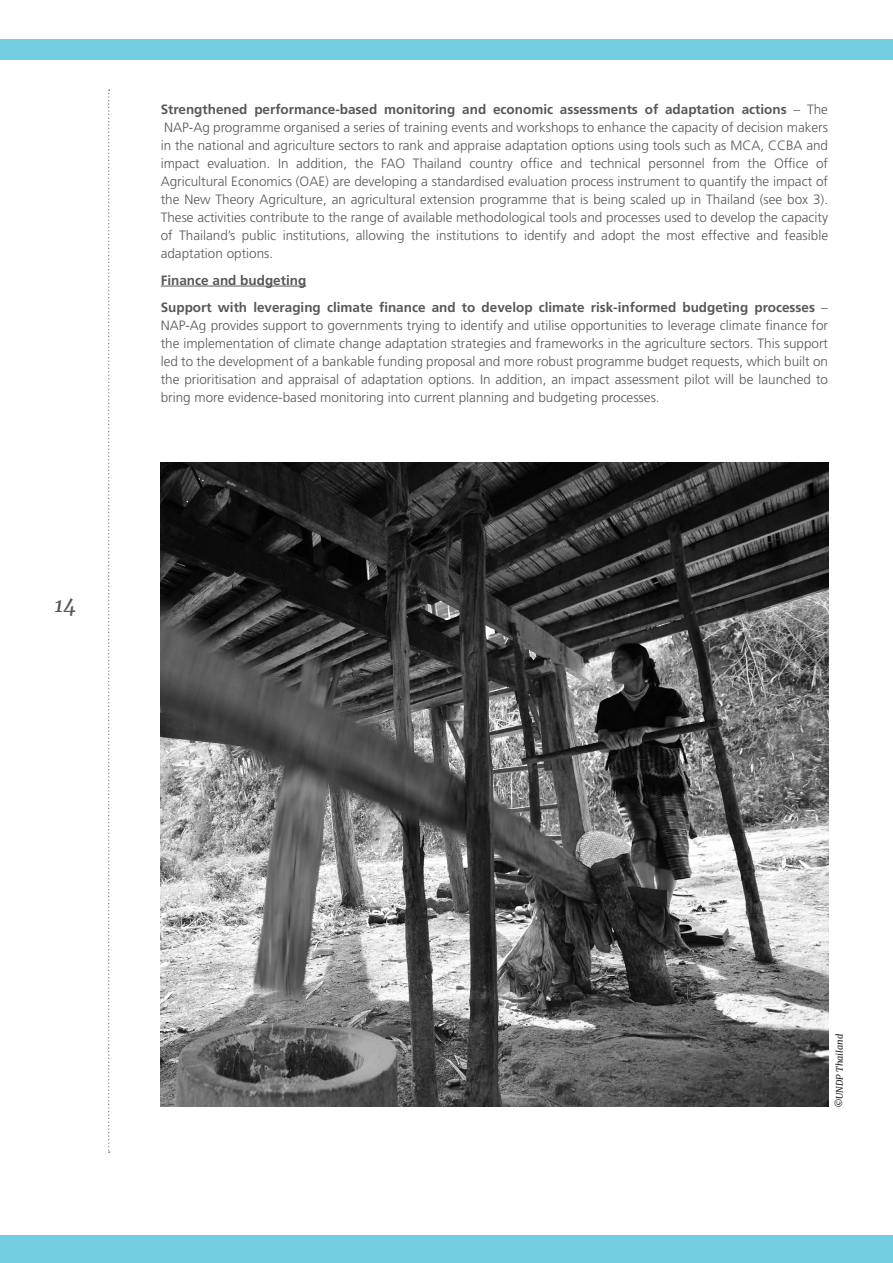
<style>
.page{position:relative;width:893px;height:1263px;background:#fff}
.page>*{position:absolute;margin:0;border:0;box-sizing:border-box;transform-origin:0 0}
.body_copy{font:italic 21px "Merriweather";color:#57585a}
.t1{font:300 13.5px/18px "Frutiger";color:#57585a;text-align:justify}
.t2{font:700 13.5px "Frutiger";color:#57585a}
.t3{font:italic 9px "Merriweather";color:#231f20}
.s1{font-weight:700}
</style>
<div class="page">
<svg style="left:108px;top:89px;width:2px;height:1064px"></svg>
<div style="left:0;top:1235px;width:893px;height:28px;background:#72cee0"></div>
<div style="left:0;top:39px;width:893px;height:21px;background:#72cee0"></div>
<hr style="left:161px;top:286px;width:145px;height:1px;background:#57585a">
<img style="left:161px;top:462px;width:667px;height:644px">
<p class="body_copy" style="left:54px;top:590px;width:24px">14</p>
<p class="t1" style="left:161px;top:100px;width:669px"><span class="s1">Strengthened performance-based monitoring and economic assessments of adaptation actions</span> – The NAP-Ag programme organised a series of training events and workshops to enhance the capacity of decision makers in the national and agriculture sectors to rank and appraise adaptation options using tools such as MCA, CCBA and impact evaluation. In addition, the FAO Thailand country office and technical personnel from the Office of Agricultural Economics (OAE) are developing a standardised evaluation process instrument to quantify the impact of the New Theory Agriculture, an agricultural extension programme that is being scaled up in Thailand (see box 3).<br>These activities contribute to the range of available methodological tools and processes used to develop the capacity of Thailand’s public institutions, allowing the institutions to identify and adopt the most effective and feasible adaptation options.</p>
<p class="t2" style="left:161px;top:272px;width:147px">Finance and budgeting</p>
<p class="t1" style="left:161px;top:298px;width:669px"><span class="s1">Support with leveraging climate finance and to develop climate risk-informed budgeting processes</span> – NAP-Ag provides support to governments trying to identify and utilise opportunities to leverage climate finance for the implementation of climate change adaptation strategies and frameworks in the agriculture sectors. This support led to the development of a bankable funding proposal and more robust programme budget requests, which built on the prioritisation and appraisal of adaptation options. In addition, an impact assessment pilot will be launched to bring more evidence-based monitoring into current planning and budgeting processes.</p>
<p class="t3" style="left:833px;top:1108px;width:76px;rotate:-90deg">©UNDP Thailand</p>
</div>
